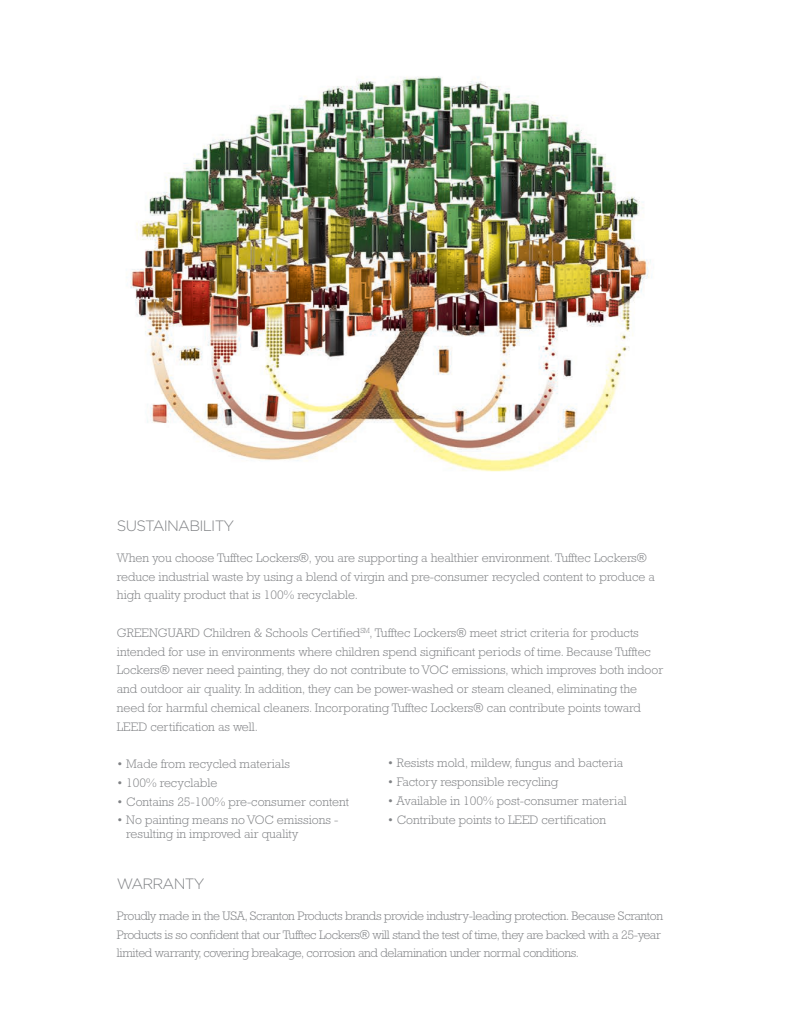
<style>
.page{position:relative;width:810px;height:1035px;background:#fff}
.page>*{position:absolute;margin:0;border:0;box-sizing:border-box;transform-origin:0 0}
.t1{font:300 15px "Gotham";letter-spacing:-.05em;color:#808285}
.t2{font:300 12.5px/18.8px "Rockwell Std";color:#808285}
.t3{font:300 12.5px/18.8px "Rockwell Std";letter-spacing:-.025em;color:#808285}
</style>
<div class="page">
<img style="left:130px;top:76px;width:522px;height:396px">
<p class="t1" style="left:117px;top:520px;width:119px">SUSTAINABILITY</p>
<p class="t2" style="left:117px;top:550px;width:539px">When you choose Tufftec Lockers®, you are supporting a healthier environment. Tufftec Lockers® reduce industrial waste by using a blend of virgin and pre-consumer recycled content to produce a high quality product that is 100% recyclable.</p>
<p class="t2" style="left:117px;top:625px;width:548px">GREENGUARD Children &amp; Schools Certified<sup>SM</sup>, Tufftec Lockers® meet strict criteria for products intended for use in environments where children spend significant periods of time. Because Tufftec Lockers® never need painting, they do not contribute to VOC emissions, which improves both indoor and outdoor air quality. In addition, they can be power-washed or steam cleaned, eliminating the need for harmful chemical cleaners. Incorporating Tufftec Lockers® can contribute points toward LEED certification as well.</p>
<p class="t2" style="left:117px;top:756px;width:175px">• Made from recycled materials</p>
<p class="t2" style="left:117px;top:775px;width:102px">• 100% recyclable</p>
<p class="t2" style="left:117px;top:793px;width:234px">• Contains 25-100% pre-consumer content</p>
<p class="t2" style="left:126px;top:815px;width:214px;line-height:13.8px;text-indent:-9px">• No painting means no VOC emissions - resulting in improved air quality</p>
<p class="t2" style="left:387px;top:755px;width:237px">• Resists mold, mildew, fungus and bacteria</p>
<p class="t2" style="left:387px;top:774px;width:172px">• Factory responsible recycling</p>
<p class="t2" style="left:387px;top:793px;width:241px">• Available in 100% post-consumer material</p>
<p class="t2" style="left:387px;top:811px;width:220px">• Contribute points to LEED certification</p>
<p class="t1" style="left:117px;top:878px;width:89px">WARRANTY</p>
<p class="t3" style="left:117px;top:908px;width:548px">Proudly made in the USA, Scranton Products brands provide industry-leading protection. Because Scranton<br>Products is so confident that our Tufftec Lockers® will stand the test of time, they are backed with a 25-year limited warranty, covering breakage, corrosion and delamination under normal conditions.</p>
</div>
